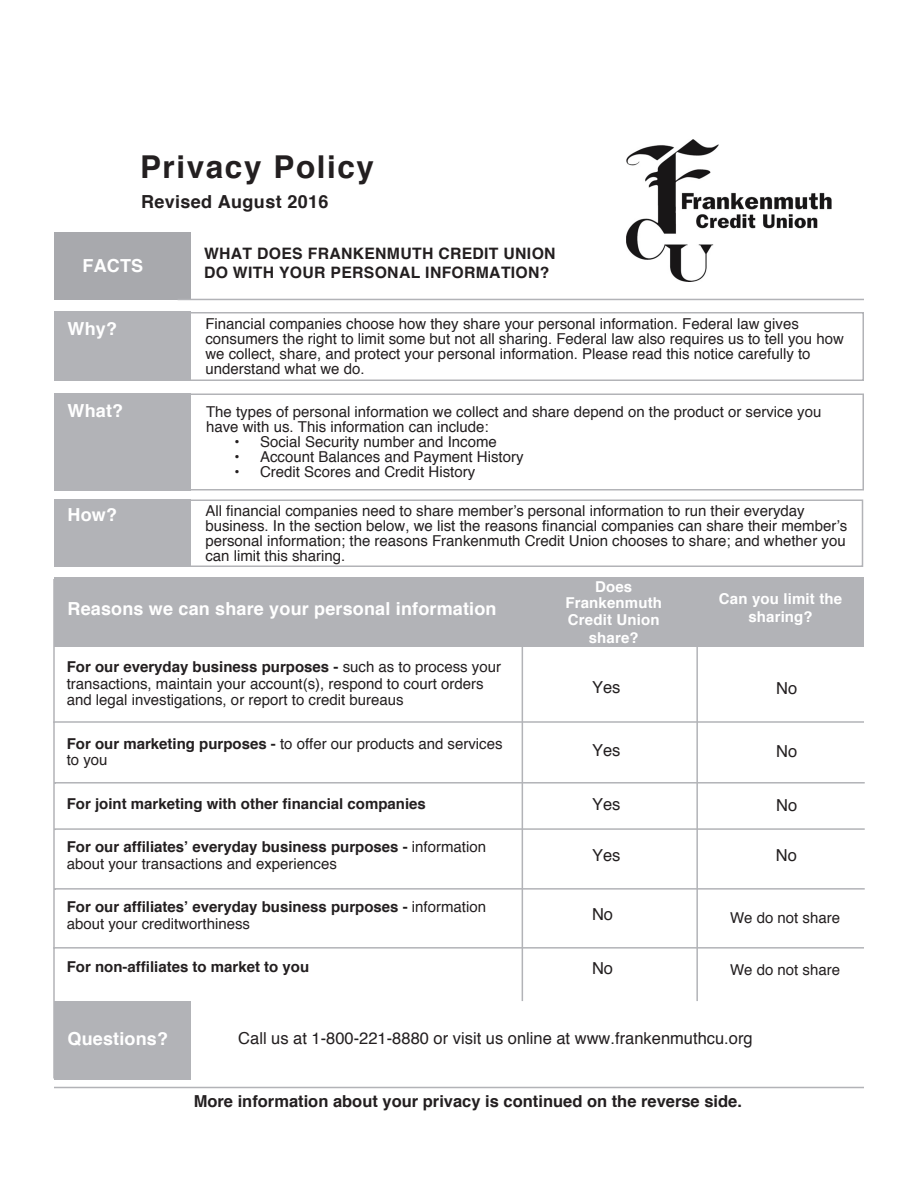
<style>
.page{position:relative;width:918px;height:1188px;background:#fff}
.page>*{position:absolute;margin:0;border:0;box-sizing:border-box;transform-origin:0 0}
.t1{font:700 31.5px "Helvetica";letter-spacing:.05em;color:#231f20}
.t2{font:700 18px "Helvetica";letter-spacing:.01em;color:#fff}
.t3{font:700 18px "Helvetica";letter-spacing:.02em;color:#231f20}
.t4{font:16.5px "Helvetica";color:#231f20}
.t5{font:700 16.5px "Helvetica";color:#231f20}
.t6{font:700 15.75px "Helvetica";letter-spacing:.02em;color:#231f20}
.t7{font:15px/15px "Helvetica";color:#231f20}
.t8{font:700 15px/16.5px "Helvetica";color:#231f20}
.t9{font:700 15px/18px "Helvetica";letter-spacing:.01em;color:#fff;text-align:center}
.s1{font-weight:400}
.s2{font-weight:700}
</style>
<div class="page">
<div style="left:181px;top:393px;width:683px;height:97px;border:2px solid #b2b3b7"></div>
<div style="left:176px;top:312px;width:688px;height:69px;border:2px solid #b2b3b7"></div>
<div style="left:54px;top:232px;width:137px;height:68px;background:#a8a9ad"></div>
<div style="left:54px;top:312px;width:137px;height:69px;background:#b2b3b7"></div>
<div style="left:54px;top:393px;width:137px;height:97px;background:#b2b3b7"></div>
<div style="left:54px;top:500px;width:137px;height:67px;background:#b2b3b7"></div>
<div style="left:54px;top:577px;width:810px;height:69px;background:#b2b3b7"></div>
<div style="left:54px;top:1001px;width:137px;height:79px;background:#b2b3b7"></div>
<hr style="left:178px;top:299px;width:686px;height:1px;background:#b2b3b7">
<hr style="left:54px;top:1087px;width:810px;height:1px;background:#b2b3b7">
<div style="left:182px;top:500px;width:681px;height:67px;border:2px solid #b2b3b7"></div>
<hr style="left:53px;top:579px;width:2px;height:499px;background:#b2b3b7">
<hr style="left:522px;top:646px;width:1px;height:355px;background:#b2b3b7">
<hr style="left:696px;top:646px;width:2px;height:355px;background:#b2b3b7">
<svg style="left:53px;top:720px;width:811px;height:4px"></svg>
<svg style="left:53px;top:781px;width:812px;height:4px"></svg>
<svg style="left:53px;top:828px;width:812px;height:4px"></svg>
<svg style="left:53px;top:887px;width:812px;height:4px"></svg>
<svg style="left:53px;top:946px;width:811px;height:4px"></svg>
<img style="left:627px;top:139px;width:205px;height:143px">
<p class="t1" style="left:140px;top:147px;width:236px">Privacy Policy</p>
<p class="t3" style="left:141px;top:190px;width:189px">Revised August 2016</p>
<p class="t2" style="left:82px;top:254px;width:62px">FACTS</p>
<p class="t2" style="left:68px;top:317px;width:51px">Why?</p>
<p class="t2" style="left:68px;top:399px;width:57px">What?</p>
<p class="t2" style="left:68px;top:503px;width:51px">How?</p>
<p class="t6" style="left:204px;top:243px;width:353px">WHAT DOES FRANKENMUTH CREDIT UNION</p>
<p class="t6" style="left:204px;top:262px;width:347px">DO WITH YOUR PERSONAL INFORMATION?</p>
<p class="t7" style="left:205px;top:315px;width:640px">Financial companies choose how they share your personal information. Federal law gives consumers the right to limit some but not all sharing. Federal law also requires us to tell you how we collect, share, and protect your personal information. Please read this notice carefully to</p>
<p class="t7" style="left:205px;top:360px;width:161px">understand what we do.</p>
<p class="t7" style="left:206px;top:404px;width:617px">The types of personal information we collect and share depend on the product or service you have with us. This information can include:</p>
<p class="t7" style="left:235px;top:434px;width:264px">• Social Security number and Income</p>
<p class="t7" style="left:235px;top:449px;width:290px">• Account Balances and Payment History</p>
<p class="t7" style="left:235px;top:464px;width:242px">• Credit Scores and Credit History</p>
<p class="t7" style="left:205px;top:503px;width:601px">All financial companies need to share member’s personal information to run their everyday</p>
<p class="t7" style="left:205px;top:518px;width:643px;text-align:justify">business. In the section below, we list the reasons financial companies can share their member’s personal information; the reasons Frankenmuth Credit Union chooses to share; and whether you can limit this sharing.</p>
<p class="t2" style="left:68px;top:597px;width:431px">Reasons we can share your personal information</p>
<p class="t8" style="left:67px;top:658px;width:436px">For our everyday business purposes - <span class="s1">such as to process your</span></p>
<p class="t7" style="left:67px;top:675px;width:418px;line-height:16.5px">transactions, maintain your account(s), respond to court orders and legal investigations, or report to credit bureaus</p>
<p class="t7" style="left:67px;top:736px;width:437px"><span class="s2">For our marketing purposes -</span> to offer our products and services</p>
<p class="t7" style="left:67px;top:752px;width:42px">to you</p>
<p class="t8" style="left:67px;top:795px;width:361px">For joint marketing with other financial companies</p>
<p class="t7" style="left:67px;top:838px;width:421px;line-height:16.5px"><span class="s2">For our affiliates’ everyday business purposes -</span> information about your transactions and experiences</p>
<p class="t8" style="left:67px;top:898px;width:421px">For our affiliates’ everyday business purposes - <span class="s1">information about your creditworthiness</span></p>
<p class="t8" style="left:67px;top:958px;width:244px">For non-affiliates to market to you</p>
<p class="t9" style="left:595px;top:577px;width:39px">Does</p>
<p class="t9" style="left:566px;top:593px;width:98px">Frankenmuth</p>
<p class="t9" style="left:568px;top:610px;width:93px">Credit Union</p>
<p class="t9" style="left:589px;top:628px;width:51px">share?</p>
<p class="t9" style="left:719px;top:589px;width:125px">Can you limit the sharing?</p>
<p class="t4" style="left:592px;top:677px;width:30px">Yes</p>
<p class="t4" style="left:776px;top:678px;width:23px">No</p>
<p class="t4" style="left:592px;top:740px;width:30px">Yes</p>
<p class="t4" style="left:776px;top:741px;width:23px">No</p>
<p class="t4" style="left:592px;top:794px;width:30px">Yes</p>
<p class="t4" style="left:592px;top:845px;width:30px">Yes</p>
<p class="t4" style="left:776px;top:795px;width:23px">No</p>
<p class="t4" style="left:776px;top:845px;width:23px">No</p>
<p class="t4" style="left:592px;top:904px;width:23px">No</p>
<p class="t7" style="left:730px;top:909px;width:112px">We do not share</p>
<p class="t4" style="left:592px;top:958px;width:23px">No</p>
<p class="t7" style="left:730px;top:962px;width:112px">We do not share</p>
<p class="t2" style="left:68px;top:1027px;width:102px">Questions?</p>
<p class="t4" style="left:238px;top:1028px;width:516px">Call us at 1-800-221-8880 or visit us online at www.frankenmuthcu.org</p>
<p class="t5" style="left:194px;top:1090px;width:550px">More information about your privacy is continued on the reverse side.</p>
</div>
